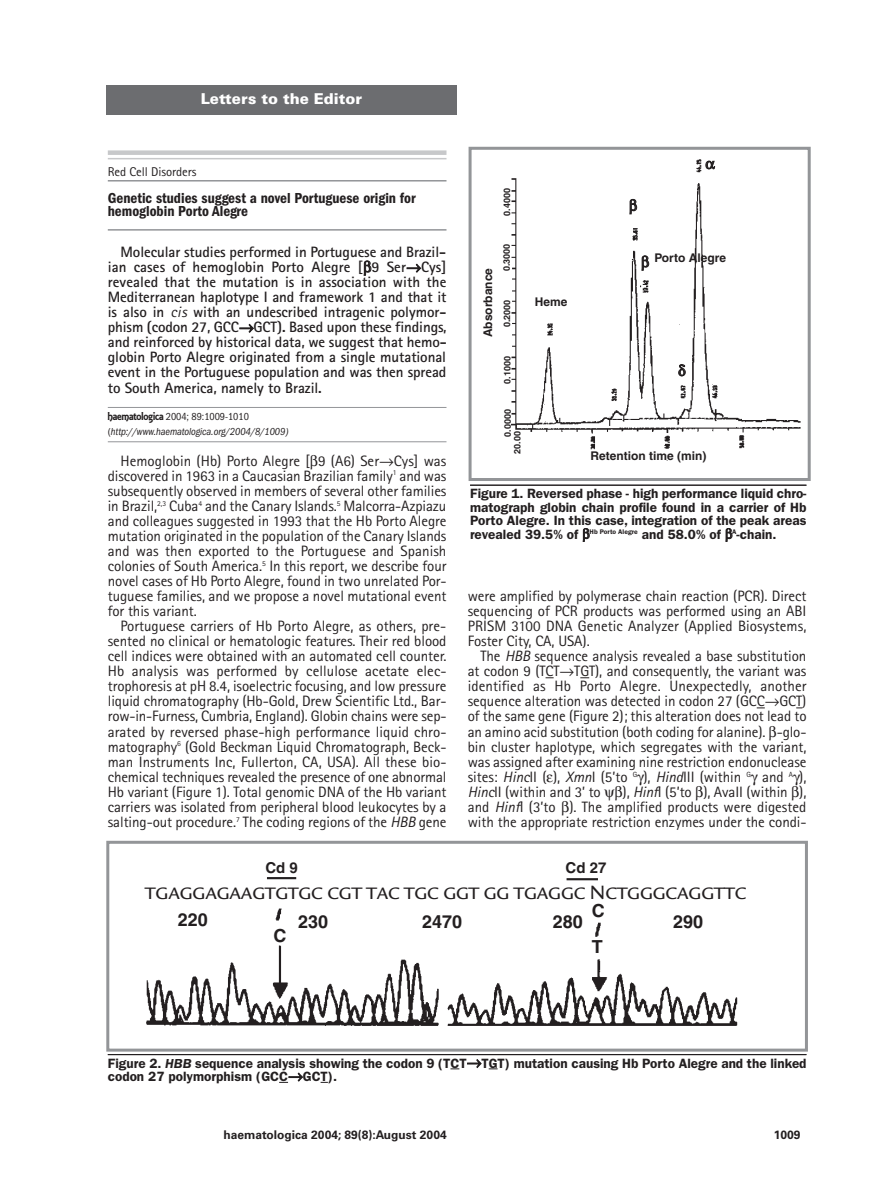
<style>
.page{position:relative;width:893px;height:1191px;background:#fff}
.page>*{position:absolute;margin:0;border:0;box-sizing:border-box;transform-origin:0 0}
.t1{font:500 18px "Legacy Sans";color:#231f20}
.t2{font:700 18px "Helvetica";color:#231f20}
.t3{font:15px/15px "Rotis Sans Serif";letter-spacing:-.005em;color:#231f20;text-align:justify}
.t4{font:700 15px/15px "Rotis Sans Serif";letter-spacing:-.005em;color:#231f20;text-align:justify}
.t5{font:600 condensed 15px/13.5px "Franklin Gothic";color:#231f20}
.t6{font:900 15px "Univers";color:#fff}
.t7{font:700 15px "Helvetica";color:#231f20}
.t8{font:600 13.5px/13.5px "Franklin Gothic";color:#231f20;text-align:justify}
.t9{font:12.75px "Rotis Sans Serif";letter-spacing:-.005em;color:#231f20}
.t10{font:700 12px "Helvetica";color:#231f20}
.t11{font:700 12px "Univers";color:#231f20}
.t12{font:italic condensed 10.5px/15px "Franklin Gothic";letter-spacing:-.005em;color:#231f20}
.t13{font:700 9px "Helvetica";color:#231f20}
.s1{font-weight:400;font-style:italic}
.s2{font-family:"Equinox Plain";font-style:normal;font-stretch:normal;font-size:12px}
.s3{font-style:normal}
.s4{font-style:italic}
.s5{font-size:21px}
</style>
<div class="page">
<div style="left:106px;top:85px;width:351px;height:30px;background:#6c6d70"></div>
<div style="left:108px;top:150px;width:338px;height:5px;background:#c7c8ca"></div>
<hr style="left:108px;top:158px;width:338px;height:1px;background:#c7c8ca">
<hr style="left:108px;top:180px;width:338px;height:1px;background:#939598">
<hr style="left:108px;top:229px;width:338px;height:2px;background:#939598">
<hr style="left:108px;top:407px;width:338px;height:1px;background:#939598">
<hr style="left:108px;top:441px;width:338px;height:1px;background:#939598">
<img style="left:511px;top:159px;width:290px;height:302px">
<div style="left:469px;top:147px;width:342px;height:334px;border:3px solid #939598"></div>
<hr style="left:470px;top:485px;width:336px;height:1px;background:#231f20">
<img style="left:146px;top:877px;width:592px;height:149px">
<div style="left:106px;top:840px;width:702px;height:211px;border:3px solid #939598"></div>
<hr style="left:108px;top:1054px;width:698px;height:1px;background:#231f20">
<svg style="left:630px;top:199px;width:7px;height:15px"></svg>
<svg style="left:679px;top:364px;width:6px;height:12px"></svg>
<svg style="left:642px;top:256px;width:7px;height:14px"></svg>
<svg style="left:706px;top:161px;width:9px;height:8px"></svg>
<p class="t6" style="left:201px;top:93px;width:163px">Letters to the Editor</p>
<p class="t9" style="left:108px;top:168px;width:90px">Red Cell Disorders</p>
<p class="t5" style="left:108px;top:192px;width:309px">Genetic studies suggest a novel Portuguese origin for hemoglobin Porto Alegre</p>
<p class="t4" style="left:108px;top:246px;width:341px;text-indent:13px">Molecular studies performed in Portuguese and Brazil&shy;ian cases of hemoglobin Porto Alegre [ 9 Ser→Cys] revealed that the mutation is in association with the Mediterranean haplotype I and framework 1 and that it is also in <span class="s1">cis</span> with an undescribed intragenic polymor&shy;phism (codon 27, GCC→GCT). Based upon these findings, and reinforced by historical data, we suggest that hemo&shy;globin Porto Alegre originated from a single mutational event in the Portuguese population and was then spread to South America, namely to Brazil.</p>
<p class="t12" style="left:108px;top:410px;width:182px"><span class="s2">haematologica</span> <span class="s3">2004; 89:1009-1010 (</span>http://www.haematologica.org/2004/8/1009)</p>
<p class="t3" style="left:108px;top:454px;width:340px;text-indent:13px">Hemoglobin (Hb) Porto Alegre [ 9 (A6) Ser→Cys] was discovered in 1963 in a Caucasian Brazilian family<sup>1</sup> and was subsequently observed in members of several other families in Brazil,<sup>2,3</sup> Cuba<sup>4</sup> and the Canary Islands.<sup>5</sup> Malcorra-Azpiazu and colleagues suggested in 1993 that the Hb Porto Alegre mutation originated in the population of the Canary Islands and was then exported to the Portuguese and Spanish colonies of South America.<sup>5</sup> In this report, we describe four novel cases of Hb Porto Alegre, found in two unrelated Por&shy;tuguese families, and we propose a novel mutational event for this variant.</p>
<p class="t3" style="left:108px;top:620px;width:340px;text-indent:13px">Portuguese carriers of Hb Porto Alegre, as others, pre&shy;sented no clinical or hematologic features. Their red blood cell indices were obtained with an automated cell counter.<br>Hb analysis was performed by cellulose acetate elec&shy;trophoresis at pH 8.4, isoelectric focusing, and low pressure liquid chromatography (Hb-Gold, Drew Scientific Ltd., Bar&shy;row-in-Furness, Cumbria, England). Globin chains were sep&shy;arated by reversed phase-high performance liquid chro&shy;matography<sup>6</sup> (Gold Beckman Liquid Chromatograph, Beck&shy;man Instruments Inc, Fullerton, CA, USA). All these bio&shy;chemical techniques revealed the presence of one abnormal Hb variant (Figure 1). Total genomic DNA of the Hb variant carriers was isolated from peripheral blood leukocytes by a salting-out procedure.<sup>7</sup> The coding regions of the <span class="s4">HBB</span> gene</p>
<p class="t13" style="left:503px;top:216px;width:29px;rotate:-90deg">0.4000</p>
<p class="t10" style="left:483px;top:337px;width:71px;rotate:-90deg">Absorbance</p>
<p class="t13" style="left:503px;top:271px;width:29px;rotate:-90deg">0.3000</p>
<p class="t13" style="left:503px;top:327px;width:29px;rotate:-90deg">0.2000</p>
<p class="t13" style="left:504px;top:384px;width:29px;rotate:-90deg">0.1000</p>
<p class="t13" style="left:504px;top:437px;width:29px;rotate:-90deg">0.0000</p>
<p class="t13" style="left:514px;top:453px;width:24px;rotate:-90deg">20.00</p>
<p class="t10" style="left:535px;top:296px;width:34px">Heme</p>
<p class="t10" style="left:654px;top:253px;width:73px">Porto Alegre</p>
<p class="t10" style="left:590px;top:451px;width:117px">Retention time (min)</p>
<p class="t8" style="left:470px;top:488px;width:338px">Figure 1. Reversed phase - high performance liquid chro&shy;matograph globin chain profile found in a carrier of Hb Porto Alegre. In this case, integration of the peak areas revealed 39.5% of <sup>Hb</sup> <sup>Porto</sup> <sup>Alegre</sup> and 58.0% of <sup>A</sup>-chain.</p>
<p class="t3" style="left:468px;top:590px;width:340px">were amplified by polymerase chain reaction (PCR). Direct sequencing of PCR products was performed using an ABI PRISM 3100 DNA Genetic Analyzer (Applied Biosystems, Foster City, CA, USA).</p>
<p class="t3" style="left:468px;top:650px;width:340px;text-indent:13px">The <span class="s4">HBB</span> sequence analysis revealed a base substitution at codon 9 (TCT→TGT), and consequently, the variant was identified as Hb Porto Alegre. Unexpectedly, another sequence alteration was detected in codon 27 (GCC→GCT) of the same gene (Figure 2); this alteration does not lead to an amino acid substitution (both coding for alanine). -glo&shy;bin cluster haplotype, which segregates with the variant, was assigned after examining nine restriction endonuclease sites: <span class="s4">Hinc</span>II ( ), <span class="s4">Xmn</span>I (5’to <sup>G</sup> ), <span class="s4">Hind</span>III (within <sup>G</sup> and <sup>A</sup> ), <span class="s4">Hinc</span>II (within and 3’ to</p>
<p class="t3" style="left:468px;top:785px;width:340px;text-indent:155px">), <span class="s4">Hinf</span>I (5’to ), AvaII (within ), and <span class="s4">Hinf</span>I (3’to ). The amplified products were digested with the appropriate restriction enzymes under the condi-</p>
<p class="t7" style="left:265px;top:861px;width:34px">Cd 9</p>
<p class="t7" style="left:566px;top:861px;width:42px">Cd 27</p>
<p class="t1" style="left:145px;top:886px;width:602px">TGAGGAGAAGTGTGC CGT TAC TGC GGT GG TGAGGC <span class="s5">N</span>CTGGGCAGGTTC</p>
<p class="t2" style="left:592px;top:903px;width:14px">C</p>
<p class="t2" style="left:178px;top:912px;width:32px">220</p>
<p class="t2" style="left:298px;top:914px;width:32px">230</p>
<p class="t2" style="left:422px;top:914px;width:42px">2470</p>
<p class="t2" style="left:553px;top:914px;width:32px">280</p>
<p class="t2" style="left:673px;top:914px;width:32px">290</p>
<p class="t2" style="left:273px;top:929px;width:14px">C</p>
<p class="t2" style="left:592px;top:940px;width:12px">T</p>
<p class="t8" style="left:108px;top:1057px;width:700px">Figure 2. <span class="s4">HBB</span> sequence analysis showing the codon 9 (TCT→TGT) mutation causing Hb Porto Alegre and the linked codon 27 polymorphism (GCC→GCT).</p>
<p class="t11" style="left:223px;top:1130px;width:225px">haematologica 2004; 89(8):August 2004</p>
<p class="t11" style="left:774px;top:1130px;width:28px">1009</p>
</div>
